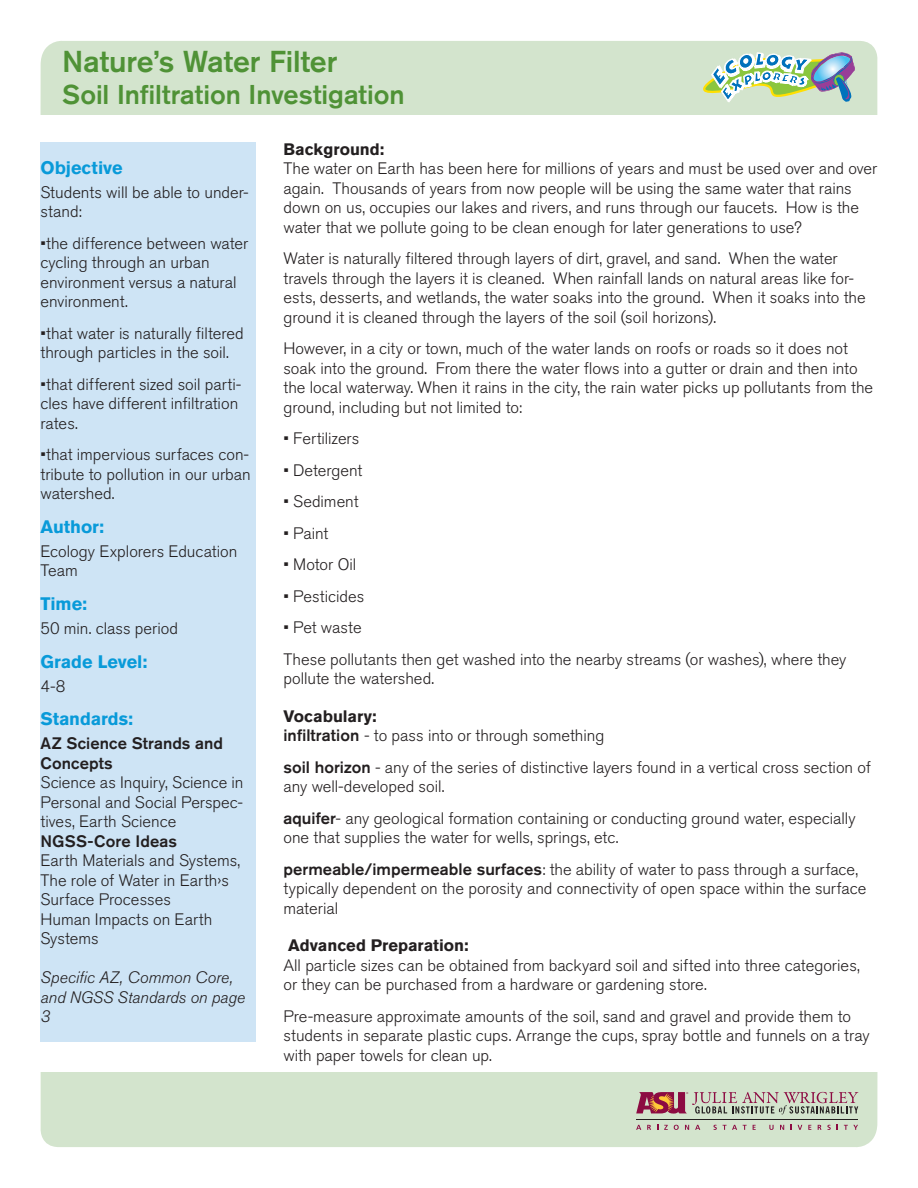
<style>
.page{position:relative;width:918px;height:1188px;background:#fff}
.page>*{position:absolute;margin:0;border:0;box-sizing:border-box;transform-origin:0 0}
.main_header__green{font:500 30px "Akzidenz Grotesk Pro";letter-spacing:-.005em;color:#4f9236}
.main_header__green-2{font:500 27px "Akzidenz Grotesk Pro";color:#4f9236}
.sidebar_header__blue{font:700 18px "Akzidenz Grotesk Pro";letter-spacing:-.005em;color:#089ad9}
.copy{font:300 16.5px/19.5px "Akzidenz Grotesk Pro";color:#231f20}
.sidebar_copy{font:300 16.5px/19.5px "Akzidenz Grotesk Pro";color:#231f20}
.sidebar_copy-2{font:italic 300 16.5px/19.5px "Akzidenz Grotesk Pro";color:#231f20}
.bc_header{font:700 16.5px "Akzidenz Grotesk Pro";color:#231f20}
.sidebar_copy-3{font:500 16.5px/19.5px "Akzidenz Grotesk Pro";letter-spacing:.005em;color:#231f20}
.s1{font-weight:500}
</style>
<div class="page">
<div style="left:40px;top:41px;width:838px;height:74px;background:#d3e4cd"></div>
<svg style="left:702px;top:49px;width:153px;height:57px;background:#b5cdbc"></svg>
<div style="left:40px;top:142px;width:216px;height:900px;background:#cee4f5"></div>
<div style="left:41px;top:1072px;width:837px;height:75px;background:#d3e4cd"></div>
<svg style="left:636px;top:1125px;width:5px;height:5px"></svg>
<svg style="left:647px;top:1125px;width:4px;height:5px"></svg>
<svg style="left:664px;top:1125px;width:4px;height:5px"></svg>
<svg style="left:674px;top:1125px;width:5px;height:5px"></svg>
<svg style="left:685px;top:1125px;width:4px;height:5px"></svg>
<svg style="left:695px;top:1125px;width:5px;height:5px"></svg>
<svg style="left:714px;top:1125px;width:3px;height:5px"></svg>
<svg style="left:723px;top:1125px;width:14px;height:5px"></svg>
<svg style="left:743px;top:1125px;width:4px;height:5px"></svg>
<svg style="left:753px;top:1125px;width:3px;height:5px"></svg>
<svg style="left:769px;top:1125px;width:5px;height:5px"></svg>
<svg style="left:780px;top:1125px;width:4px;height:5px"></svg>
<svg style="left:798px;top:1125px;width:4px;height:5px"></svg>
<svg style="left:808px;top:1125px;width:3px;height:5px"></svg>
<svg style="left:818px;top:1125px;width:3px;height:5px"></svg>
<svg style="left:827px;top:1125px;width:4px;height:5px"></svg>
<svg style="left:844px;top:1125px;width:14px;height:5px"></svg>
<hr style="left:636px;top:1119px;width:222px;height:1px;background:#231f20">
<svg style="left:636px;top:1092px;width:222px;height:22px;background:#b29c96"></svg>
<p class="main_header__green" style="left:62px;top:42px;width:277px">Nature’s Water Filter</p>
<p class="main_header__green-2" style="left:62px;top:77px;width:344px">Soil Infiltration Investigation</p>
<p class="sidebar_header__blue" style="left:40px;top:156px;width:84px">Objective</p>
<p class="sidebar_copy" style="left:40px;top:182px;width:210px">Students will be able to under&shy;stand:</p>
<p class="sidebar_copy" style="left:40px;top:233px;width:209px">•the difference between water cycling through an urban environment versus a natural environment.</p>
<p class="sidebar_copy" style="left:40px;top:323px;width:205px">•that water is naturally filtered through particles in the soil.</p>
<p class="sidebar_copy" style="left:40px;top:374px;width:202px">•that different sized soil parti&shy;cles have different infiltration rates.</p>
<p class="sidebar_copy" style="left:40px;top:445px;width:212px;text-align:justify">•that impervious surfaces con&shy;tribute to pollution in our urban watershed.</p>
<p class="sidebar_header__blue" style="left:40px;top:515px;width:65px">Author:</p>
<p class="sidebar_copy" style="left:40px;top:541px;width:198px">Ecology Explorers Education<br>Team</p>
<p class="sidebar_header__blue" style="left:40px;top:592px;width:48px">Time:</p>
<p class="sidebar_copy" style="left:40px;top:618px;width:139px">50 min. class period</p>
<p class="sidebar_header__blue" style="left:40px;top:650px;width:108px">Grade Level:</p>
<p class="sidebar_copy" style="left:40px;top:676px;width:27px">4-8</p>
<p class="sidebar_header__blue" style="left:40px;top:707px;width:94px">Standards:</p>
<p class="sidebar_copy-3" style="left:40px;top:733px;width:184px">AZ Science Strands and<br>Concepts</p>
<p class="sidebar_copy" style="left:40px;top:773px;width:205px;text-align:justify">Science as Inquiry, Science in Personal and Social Perspec&shy;tives, Earth Science</p>
<p class="sidebar_copy-3" style="left:40px;top:831px;width:138px">NGSS-Core Ideas</p>
<p class="copy" style="left:40px;top:851px;width:201px">Earth Materials and Systems,</p>
<p class="copy" style="left:40px;top:870px;width:190px">The role of Water in Earth›s<br>Surface Processes</p>
<p class="copy" style="left:40px;top:909px;width:173px">Human Impacts on Earth<br>Systems</p>
<p class="sidebar_copy-2" style="left:40px;top:968px;width:206px">Specific AZ, Common Core, and NGSS Standards on page<br>3</p>
<p class="bc_header" style="left:284px;top:138px;width:102px">Background:</p>
<p class="copy" style="left:284px;top:159px;width:595px">The water on Earth has been here for millions of years and must be used over and over again. Thousands of years from now people will be using the same water that rains down on us, occupies our lakes and rivers, and runs through our faucets. How is the water that we pollute going to be clean enough for later generations to use?</p>
<p class="copy" style="left:284px;top:249px;width:584px">Water is naturally filtered through layers of dirt, gravel, and sand. When the water travels through the layers it is cleaned. When rainfall lands on natural areas like for&shy;ests, desserts, and wetlands, the water soaks into the ground. When it soaks into the ground it is cleaned through the layers of the soil (soil horizons).</p>
<p class="copy" style="left:284px;top:339px;width:591px">However, in a city or town, much of the water lands on roofs or roads so it does not soak into the ground. From there the water flows into a gutter or drain and then into the local waterway. When it rains in the city, the rain water picks up pollutants from the ground, including but not limited to:</p>
<p class="copy" style="left:284px;top:429px;width:77px">• Fertilizers</p>
<p class="copy" style="left:284px;top:460px;width:80px">• Detergent</p>
<p class="copy" style="left:284px;top:492px;width:77px">• Sediment</p>
<p class="copy" style="left:284px;top:523px;width:46px">• Paint</p>
<p class="copy" style="left:284px;top:555px;width:74px">• Motor Oil</p>
<p class="copy" style="left:284px;top:586px;width:82px">• Pesticides</p>
<p class="copy" style="left:284px;top:618px;width:80px">• Pet waste</p>
<p class="copy" style="left:284px;top:649px;width:565px">These pollutants then get washed into the nearby streams (or washes), where they pollute the watershed.</p>
<p class="bc_header" style="left:284px;top:705px;width:95px">Vocabulary:</p>
<p class="copy" style="left:284px;top:726px;width:322px"><span class="s1">infiltration</span> - to pass into or through something</p>
<p class="copy" style="left:284px;top:757px;width:589px"><span class="s1">soil horizon</span> - any of the series of distinctive layers found in a vertical cross section of any well-developed soil.</p>
<p class="copy" style="left:284px;top:808px;width:574px"><span class="s1">aquifer</span>- any geological formation containing or conducting ground water, especially one that supplies the water for wells, springs, etc.</p>
<p class="copy" style="left:284px;top:859px;width:584px"><span class="s1">permeable/impermeable surfaces</span>: the ability of water to pass through a surface, typically dependent on the porosity and connectivity of open space within the surface material</p>
<p class="bc_header" style="left:288px;top:935px;width:182px">Advanced Preparation:</p>
<p class="copy" style="left:284px;top:955px;width:578px">All particle sizes can be obtained from backyard soil and sifted into three categories, or they can be purchased from a hardware or gardening store.</p>
<p class="copy" style="left:284px;top:1006px;width:588px">Pre-measure approximate amounts of the soil, sand and gravel and provide them to students in separate plastic cups. Arrange the cups, spray bottle and funnels on a tray with paper towels for clean up.</p>
</div>
